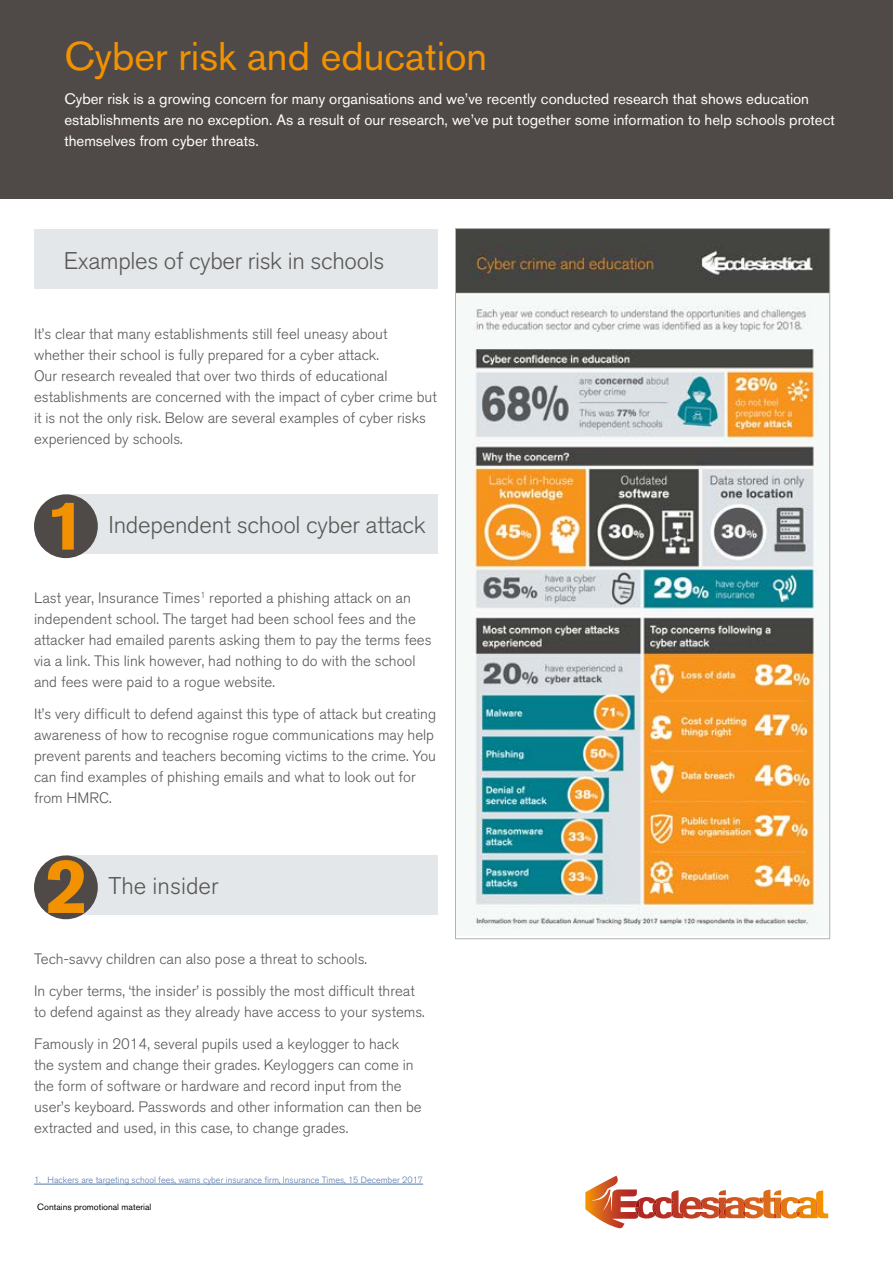
<style>
.page{position:relative;width:893px;height:1263px;background:#fff}
.page>*{position:absolute;margin:0;border:0;box-sizing:border-box;transform-origin:0 0}
.t1{font:39.75px "Akzidenz Grotesk BQ";color:#f39200}
.t2{font:300 24px "Akzidenz Grotesk BQ";letter-spacing:-.01em;color:#575756}
.t3{font:300 15px/21px "Akzidenz Grotesk BQ";color:#575756}
.t4{font:15px/21px "Akzidenz Grotesk BQ";color:#fff}
.t5{font:300 9px "Akzidenz Grotesk BQ";color:#5576af}
.t6{font:9px "Akzidenz Grotesk BQ";color:#000}
</style>
<div class="page">
<div style="left:0;top:0;width:893px;height:198px;background:#4f4a47"></div>
<svg style="left:585px;top:1176px;width:243px;height:52px"></svg>
<div style="left:34px;top:230px;width:403px;height:59px;background:#e4e7e9"></div>
<img style="left:457px;top:230px;width:371px;height:699px">
<div style="left:66px;top:494px;width:371px;height:60px;background:#e4e7e9"></div>
<div style="left:34px;top:494px;width:64px;height:64px;background:#4f4a47;border-radius:50%"></div>
<div style="left:66px;top:855px;width:371px;height:60px;background:#e4e7e9"></div>
<div style="left:34px;top:855px;width:64px;height:64px;background:#4f4a47;border-radius:50%"></div>
<svg style="left:52px;top:503px;width:22px;height:47px"></svg>
<svg style="left:47px;top:860px;width:37px;height:53px"></svg>
<hr style="left:34px;top:1184px;width:389px;height:1px;background:#5576af">
<h1 class="t1" style="left:64px;top:32px;width:424px">Cyber risk and education</h1>
<p class="t4" style="left:64px;top:88px;width:772px">Cyber risk is a growing concern for many organisations and we’ve recently conducted research that shows education establishments are no exception. As a result of our research, we’ve put together some information to help schools protect themselves from cyber threats.</p>
<h2 class="t2" style="left:64px;top:247px;width:322px">Examples of cyber risk in schools</h2>
<p class="t3" style="left:34px;top:323px;width:404px">It’s clear that many establishments still feel uneasy about whether their school is fully prepared for a cyber attack.<br>Our research revealed that over two thirds of educational establishments are concerned with the impact of cyber crime but it is not the only risk. Below are several examples of cyber risks experienced by schools.</p>
<h2 class="t2" style="left:108px;top:511px;width:319px">Independent school cyber attack</h2>
<p class="t3" style="left:34px;top:588px;width:399px">Last year, Insurance Times<sup>1</sup> reported a phishing attack on an independent school. The target had been school fees and the attacker had emailed parents asking them to pay the terms fees via a link. This link however, had nothing to do with the school and fees were paid to a rogue website.</p>
<p class="t3" style="left:34px;top:703px;width:404px">It’s very difficult to defend against this type of attack but creating awareness of how to recognise rogue communications may help prevent parents and teachers becoming victims to the crime. You can find examples of phishing emails and what to look out for from HMRC.</p>
<h2 class="t2" style="left:108px;top:872px;width:112px">The insider</h2>
<p class="t3" style="left:34px;top:944px;width:382px;line-height:31.7px">Tech-savvy children can also pose a threat to schools.<br>In cyber terms, ‘the insider’ is possibly the most difficult threat</p>
<p class="t3" style="left:34px;top:996px;width:392px;line-height:31.7px">to defend against as they already have access to your systems.<br>Famously in 2014, several pupils used a keylogger to hack</p>
<p class="t3" style="left:34px;top:1054px;width:389px">the system and change their grades. Keyloggers can come in the form of software or hardware and record input from the user’s keyboard. Passwords and other information can then be extracted and used, in this case, to change grades.</p>
<p class="t5" style="left:34px;top:1174px;width:391px">1. Hackers are targeting school fees, warns cyber insurance firm, Insurance Times, 15 December 2017</p>
<p class="t6" style="left:37px;top:1201px;width:116px">Contains promotional material</p>
</div>
